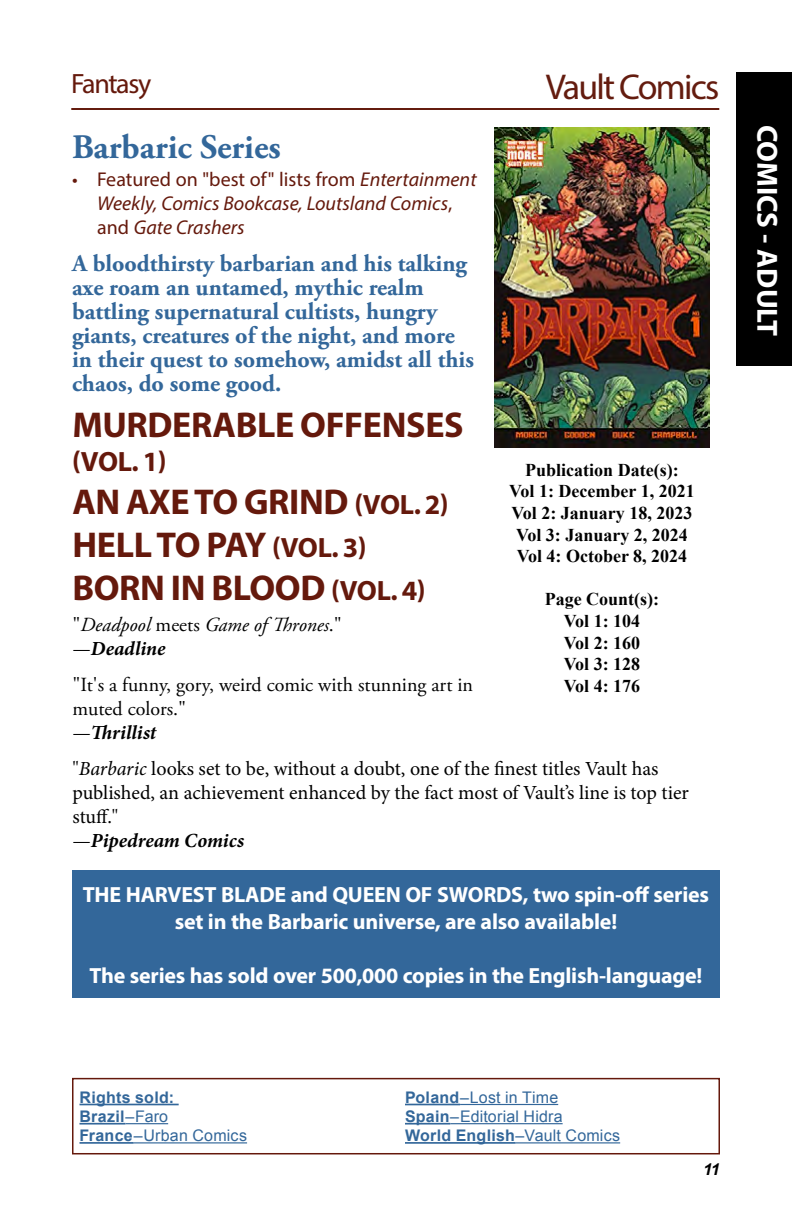
<style>
.page{position:relative;width:792px;height:1224px;background:#fff}
.page>*{position:absolute;margin:0;border:0;box-sizing:border-box;transform-origin:0 0}
.t1{font:700 36px/43.2px "Myriad Pro";letter-spacing:-.01em;color:#65190c}
.t2{font:36px "Myriad Pro";letter-spacing:-.05em;color:#641c0f}
.t3{font:700 34.4px "Adobe Garamond Pro";color:#33679a}
.t4{font:700 29.2px "Myriad Pro";color:#fff}
.t5{font:28px "Myriad Pro";letter-spacing:-.05em;color:#65190c}
.t6{font:700 28px "Myriad Pro";color:#65190c}
.t7{font:700 24px/24px "Adobe Garamond Pro";color:#33679a}
.t8{font:700 22px/26.8px "Myriad Pro";letter-spacing:-.01em;color:#fff;text-align:center}
.t9{font:20px/24px "Minion Pro";letter-spacing:-.005em;color:#000}
.t10{font:italic 20px/24px "Myriad Pro";color:#65190c}
.t11{font:20px/24px "Adobe Garamond Pro";color:#000}
.t12{font:italic 20px "Adobe Garamond Pro";color:#000}
.t13{font:italic 700 20px "Minion Pro";letter-spacing:-.005em;color:#000}
.t14{font:700 18px/21.6px "Times New Roman";color:#000;text-align:center}
.t15{font:italic 700 16.4px "Arial";color:#000}
.t16{font:16px/19.2px "Arial";letter-spacing:.01em;color:#33679a}
.t17{font:700 16px/19.2px "Arial";letter-spacing:.02em;color:#33679a}
.s1{font-style:normal}
.s2{font-size:28px}
.s3{font-weight:400;font-style:normal}
.s4{font-weight:700;font-style:italic}
.s5{font-style:italic}
.s6{font-weight:400}
.s7{font-weight:700}
</style>
<div class="page">
<div style="left:736px;top:72px;width:56px;height:294px;background:#000"></div>
<img style="left:494px;top:128px;width:216px;height:320px">
<hr style="left:80px;top:1104px;width:99px;height:1px;background:#33679a">
<hr style="left:80px;top:1123px;width:45px;height:2px;background:#33679a">
<hr style="left:125px;top:1123px;width:43px;height:1px;background:#33679a">
<hr style="left:80px;top:1142px;width:54px;height:2px;background:#33679a">
<hr style="left:134px;top:1142px;width:113px;height:1px;background:#33679a">
<hr style="left:405px;top:1104px;width:55px;height:1px;background:#33679a">
<hr style="left:460px;top:1104px;width:98px;height:1px;background:#33679a">
<hr style="left:405px;top:1123px;width:45px;height:2px;background:#33679a">
<hr style="left:450px;top:1123px;width:113px;height:1px;background:#33679a">
<hr style="left:405px;top:1142px;width:111px;height:2px;background:#33679a">
<hr style="left:516px;top:1142px;width:104px;height:1px;background:#33679a">
<div style="left:72px;top:1078px;width:648px;height:76px;border:2px solid #65190c"></div>
<div style="left:72px;top:870px;width:648px;height:128px;background:#33679a"></div>
<hr style="left:71px;top:108px;width:648px;height:2px;background:#641c0f">
<p class="t5" style="left:71px;top:66px;width:81px">Fantasy</p>
<h2 class="t3" style="left:72px;top:127px;width:210px">Barbaric Series</h2>
<p class="t10" style="left:97px;top:167px;width:381px;text-indent:-25px"><span class="s1">• Featured on "best of" lists from</span> Entertainment<br>Weekly, Comics Bookcase, Loutsland Comics<span class="s1">, and</span> Gate Crashers</p>
<p class="t7" style="left:72px;top:252px;width:404px">A bloodthirsty barbarian and his talking axe roam an untamed, mythic realm battling supernatural cultists, hungry giants, creatures of the night, and more in their quest to somehow, amidst all this chaos, do some good.</p>
<h1 class="t2" style="left:546px;top:65px;width:175px">Vault Comics</h1>
<h1 class="t1" style="left:72px;top:402px;width:393px">MURDERABLE OFFENSES</h1>
<p class="t6" style="left:72px;top:443px;width:96px">(VOL. 1)</p>
<h1 class="t1" style="left:72px;top:479px;width:378px">AN AXE TO GRIND <span class="s2">(VOL. 2)<br></span>HELL TO PAY <span class="s2">(VOL. 3)<br></span>BORN IN BLOOD <span class="s2">(VOL. 4)</span></h1>
<p class="t14" style="left:509px;top:458px;width:187px">Publication Date(s):<br>Vol 1: December 1, 2021<br>Vol 2: January 18, 2023<br>Vol 3: January 2, 2024<br>Vol 4: October 8, 2024</p>
<p class="t14" style="left:545px;top:588px;width:116px">Page Count(s):<br>Vol 1: 104<br>Vol 2: 160<br>Vol 3: 128<br>Vol 4: 176</p>
<p class="t12" style="left:72px;top:613px;width:271px"><span class="s1">"</span>Deadpool <span class="s1">meets</span> Game of Thrones<span class="s1">."</span></p>
<p class="t13" style="left:72px;top:635px;width:94px"><span class="s3">—</span>Deadline</p>
<p class="t11" style="left:72px;top:674px;width:402px">"It's a funny, gory, weird comic with stunning art in muted colors."</p>
<p class="t9" style="left:72px;top:715px;width:587px;line-height:36px">—<span class="s4">Thrillist<br></span>"<span class="s5">Barbaric</span> looks set to be, without a doubt, one of the finest titles Vault has</p>
<p class="t9" style="left:72px;top:781px;width:618px">published, an achievement enhanced by the fact most of Vault’s line is top tier stuff."<br>—<span class="s4">Pipedream Comics</span></p>
<p class="t8" style="left:83px;top:880px;width:628px">THE HARVEST BLADE and QUEEN OF SWORDS, two spin-off series set in the Barbaric universe, are also available!</p>
<p class="t8" style="left:90px;top:961px;width:614px">The series has sold over 500,000 copies in the English-language!</p>
<p class="t4" style="left:786px;top:125px;width:213px;rotate:90deg">COMICS - ADULT</p>
<p class="t17" style="left:80px;top:1088px;width:169px">Rights sold:<br>Brazil<span class="s6">–Faro<br></span>France<span class="s6">–Urban Comics</span></p>
<p class="t16" style="left:405px;top:1088px;width:217px"><span class="s7">Poland</span>–Lost in Time<br><span class="s7">Spain</span>–Editorial Hidra<br><span class="s7">World English</span>–Vault Comics</p>
<p class="t15" style="left:703px;top:1159px;width:18px">11</p>
</div>
